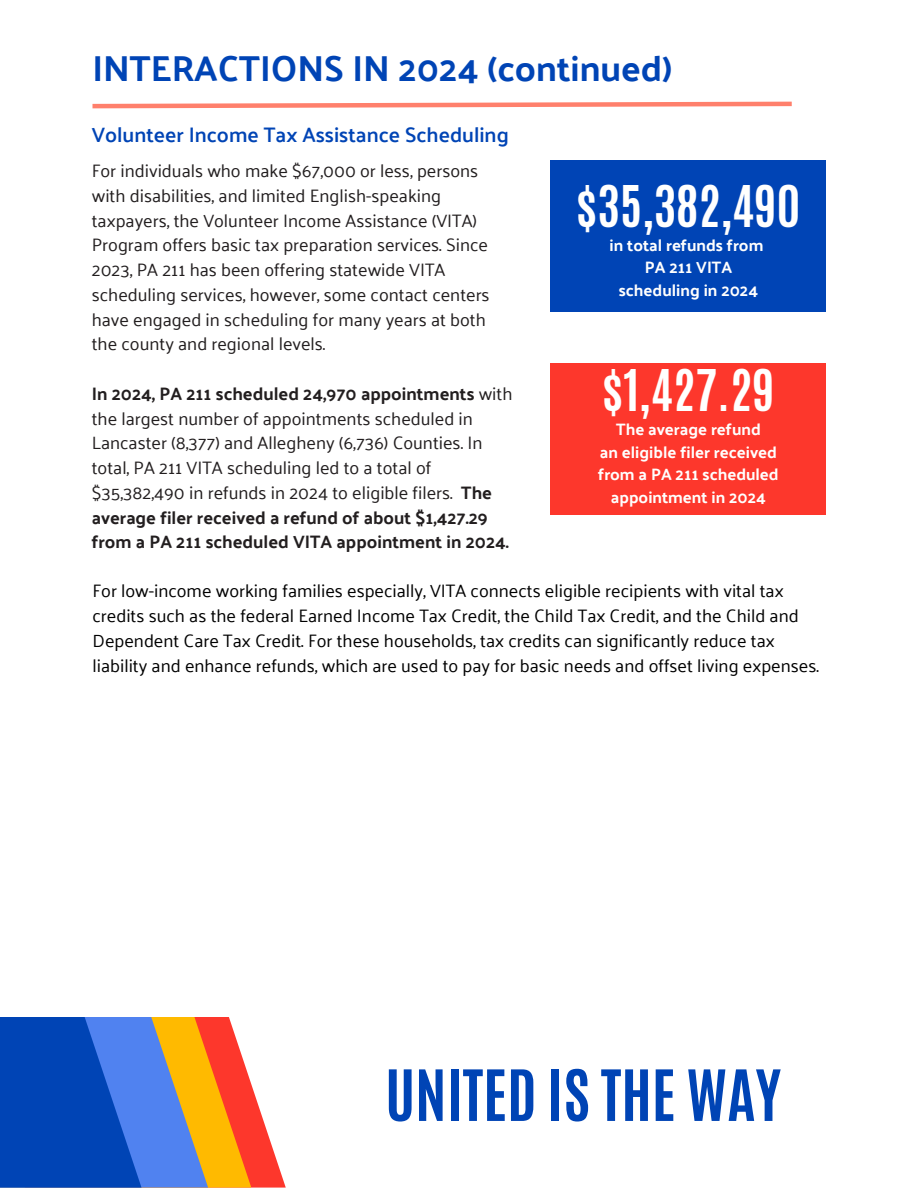
<style>
.page{position:relative;width:918px;height:1188px;background:#fff}
.page>*{position:absolute;margin:0;border:0;box-sizing:border-box;transform-origin:0 0}
.t1{font:700 60px "Antonio";color:#0044b5}
.t2{font:700 48px "Antonio";color:#fffffe}
.t3{font:700 36px "Palanquin";color:#0044b5}
.t4{font:600 21px "Palanquin";color:#0044b5}
.t5{font:18px/24.8px "Palanquin";color:#221e1f}
.t6{font:18px/24.8px "Palanquin";color:#000}
.t7{font:700 16.5px/22.5px "Palanquin";color:#fffffe;text-align:center}
.s1{font-weight:700}
</style>
<div class="page">
<svg style="left:251px;top:1083px;width:35px;height:105px"></svg>
<svg style="left:208px;top:1017px;width:43px;height:171px;background:#fd7d30"></svg>
<svg style="left:141px;top:1017px;width:67px;height:171px;background:#9a968b"></svg>
<svg style="left:0;top:1017px;width:141px;height:171px;background:#0f50c0"></svg>
<svg style="left:92px;top:101px;width:700px;height:8px"></svg>
<div style="left:551px;top:160px;width:275px;height:152px;background:#0044b5"></div>
<div style="left:551px;top:363px;width:275px;height:152px;background:#fd372c"></div>
<p class="t3" style="left:92px;top:48px;width:582px">INTERACTIONS IN 2024 (continued)</p>
<h4 class="t4" style="left:92px;top:122px;width:419px">Volunteer Income Tax Assistance Scheduling</h4>
<p class="t5" style="left:92px;top:159px;width:399px">For individuals who make $67,000 or less, persons with disabilities, and limited English-speaking taxpayers, the Volunteer Income Assistance (VITA)<br>Program offers basic tax preparation services. Since 2023, PA 211 has been offering statewide VITA scheduling services, however, some contact centers have engaged in scheduling for many years at both the county and regional levels.</p>
<p class="t5" style="left:92px;top:381px;width:422px"><span class="s1">In 2024, PA 211 scheduled 24,970 appointments</span> with the largest number of appointments scheduled in Lancaster (8,377) and Allegheny (6,736) Counties. In total, PA 211 VITA scheduling led to a total of $35,382,490 in refunds in 2024 to eligible filers. <span class="s1">The average filer received a refund of about $1,427.29 from a PA 211 scheduled VITA appointment in 2024.</span></p>
<h2 class="t2" style="left:576px;top:172px;width:226px">$35,382,490</h2>
<h5 class="t7" style="left:610px;top:234px;width:155px">in total refunds from<br>PA 211 VITA scheduling in 2024</h5>
<h2 class="t2" style="left:602px;top:357px;width:174px">$1,427.29</h2>
<h5 class="t7" style="left:598px;top:418px;width:182px">The average refund<br>an eligible filer received from a PA 211 scheduled appointment in 2024</h5>
<p class="t6" style="left:93px;top:579px;width:728px">For low-income working families especially, VITA connects eligible recipients with vital tax credits such as the federal Earned Income Tax Credit, the Child Tax Credit, and the Child and Dependent Care Tax Credit. For these households, tax credits can significantly reduce tax liability and enhance refunds, which are used to pay for basic needs and offset living expenses.</p>
<h3 class="t1" style="left:385px;top:1052px;width:397px">UNITED IS THE WAY</h3>
</div>
